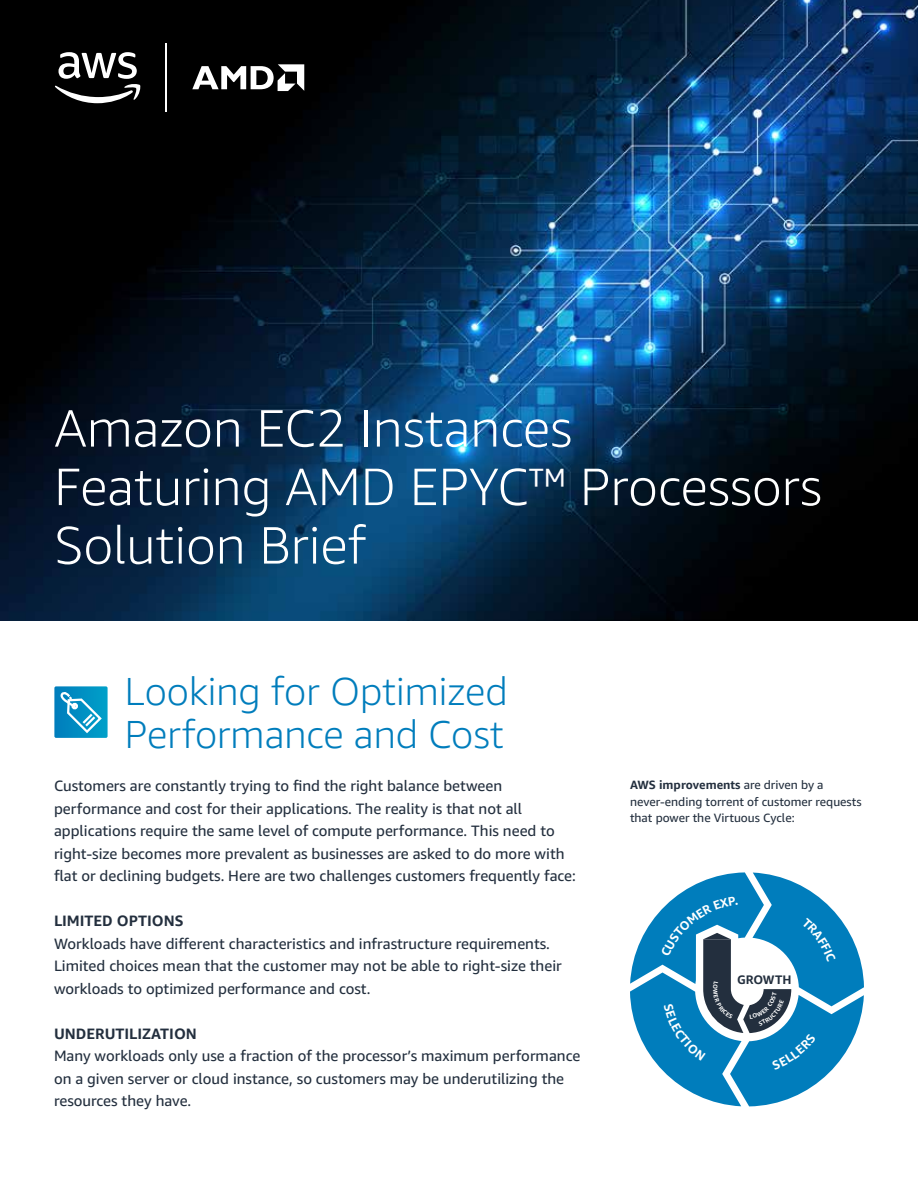
<style>
.page{position:relative;width:918px;height:1188px;background:#fff}
.page>*{position:absolute;margin:0;border:0;box-sizing:border-box;transform-origin:0 0}
.t1{font:300 52.5px/58.5px "Amazon Ember";color:#fff}
.t2{font:300 39px/43.5px "Amazon Ember";color:#007dbc}
.t3{font:15px/22.5px "Amazon Ember";color:#232f3e}
.t4{font:700 15px "Amazon Ember";color:#232f3e}
.t5{font:700 12.3px "Amazon Ember";color:#232f3e}
.t6{font:12px/16.5px "Amazon Ember";color:#232f3e}
.s1{font-size:46.5px}
.s2{font-weight:700}
</style>
<div class="page">
<img style="left:0;top:0;width:918px;height:621px">
<img style="left:0;top:152px;width:68px;height:374px">
<svg style="left:54px;top:52px;width:87px;height:51px"></svg>
<hr style="left:165px;top:44px;width:2px;height:68px;background:#fff">
<svg style="left:192px;top:64px;width:112px;height:27px"></svg>
<svg style="left:54px;top:686px;width:54px;height:52px"></svg>
<svg style="left:630px;top:872px;width:234px;height:234px"></svg>
<h1 class="t1" style="left:54px;top:399px;width:769px">Amazon EC2 Instances<br>Featuring AMD EPYC<span class="s1">™</span> Processors<br>Solution Brief</h1>
<h2 class="t2" style="left:125px;top:670px;width:384px">Looking for Optimized<br>Performance and Cost</h2>
<p class="t3" style="left:54px;top:775px;width:523px">Customers are constantly trying to find the right balance between performance and cost for their applications. The reality is that not all applications require the same level of compute performance. This need to right-size becomes more prevalent as businesses are asked to do more with flat or declining budgets. Here are two challenges customers frequently face:</p>
<p class="t4" style="left:54px;top:912px;width:131px">LIMITED OPTIONS</p>
<p class="t3" style="left:54px;top:932px;width:509px">Workloads have different characteristics and infrastructure requirements.<br>Limited choices mean that the customer may not be able to right-size their workloads to optimized performance and cost.</p>
<p class="t4" style="left:54px;top:1024px;width:144px">UNDERUTILIZATION</p>
<p class="t3" style="left:54px;top:1045px;width:528px">Many workloads only use a fraction of the processor’s maximum performance on a given server or cloud instance, so customers may be underutilizing the resources they have.</p>
<p class="t6" style="left:630px;top:777px;width:233px"><span class="s2">AWS improvements</span> are driven by a never-ending torrent of customer requests that power the Virtuous Cycle:</p>
<p class="t5" style="left:737px;top:972px;width:56px">GROWTH</p>
</div>
